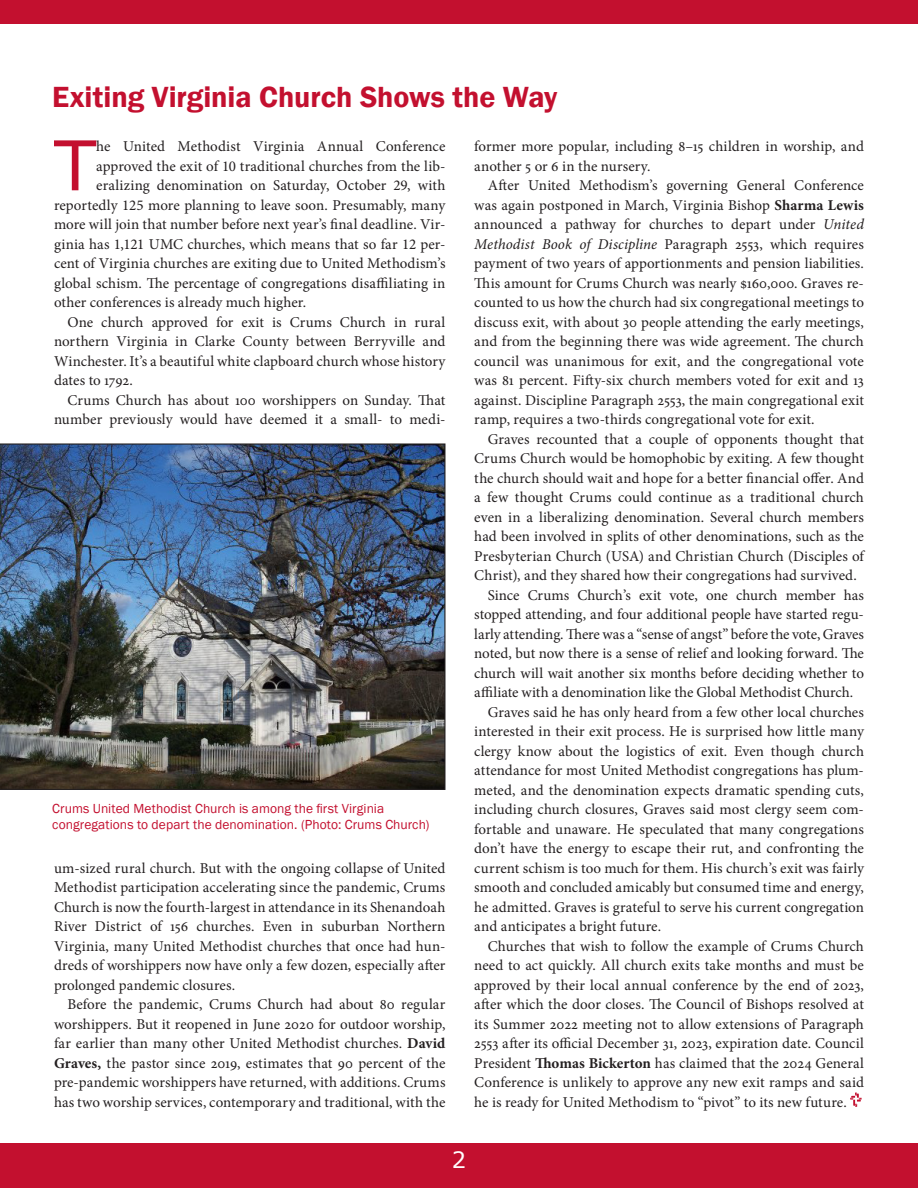
<style>
.page{position:relative;width:918px;height:1188px;background:#fff}
.page>*{position:absolute;margin:0;border:0;box-sizing:border-box;transform-origin:0 0}
.First_paragraph_Body{font:68.7px "Verdana";color:#c3102f}
.Heading{font:600 30px "Franklin Gothic";letter-spacing:-.005em;color:#c3102f}
.t1{font:22.5px "Verdana";color:#fff}
.Body_Text{font:15px/19.5px "Minion Pro";letter-spacing:.005em;color:#231f20;text-align:justify}
.First_paragraph_Body-2{font:15px "Minion Pro";letter-spacing:.005em;color:#231f20}
.t2{font:13.5px/16.2px "Franklin Gothic";letter-spacing:.005em;color:#c3102f}
.s1{font-weight:700}
.s2{font-style:italic}
</style>
<div class="page">
<div style="left:0;top:0;width:918px;height:23px;background:#c3102f"></div>
<div style="left:0;top:1143px;width:918px;height:45px;background:#c3102f"></div>
<svg style="left:850px;top:1093px;width:12px;height:14px"></svg>
<img style="left:0;top:443px;width:446px;height:347px">
<p class="Heading" style="left:52px;top:79px;width:507px">Exiting Virginia Church Shows the Way</p>
<p class="Body_Text" style="left:474px;top:137px;width:391px">former more popular, including 8–15 children in worship, and another 5 or 6 in the nursery.</p>
<p class="Body_Text" style="left:474px;top:176px;width:391px;text-indent:14px">After United Methodism’s governing General Conference was again postponed in March, Virginia Bishop <span class="s1">Sharma Lewis </span>announced a pathway for churches to depart under <span class="s2">United Methodist Book of Discipline</span> Paragraph 2553, which requires payment of two years of apportionments and pension liabilities.<br>This amount for Crums Church was nearly $160,000. Graves re&shy;counted to us how the church had six congregational meetings to discuss exit, with about 30 people attending the early meetings, and from the beginning there was wide agreement. The church council was unanimous for exit, and the congregational vote was 81 percent. Fifty-six church members voted for exit and 13 against. Discipline Paragraph 2553, the main congregational exit ramp, requires a two-thirds congregational vote for exit.</p>
<p class="Body_Text" style="left:474px;top:429px;width:391px;text-indent:14px">Graves recounted that a couple of opponents thought that Crums Church would be homophobic by exiting. A few thought the church should wait and hope for a better financial offer. And a few thought Crums could continue as a traditional church even in a liberalizing denomination. Several church members had been involved in splits of other denominations, such as the Presbyterian Church (USA) and Christian Church (Disciples of Christ), and they shared how their congregations had survived.</p>
<p class="Body_Text" style="left:474px;top:585px;width:391px;text-indent:14px">Since Crums Church’s exit vote, one church member has stopped attending, and four additional people have started regu&shy;larly attending. There was a “sense of angst” before the vote, Graves noted, but now there is a sense of relief and looking forward. The church will wait another six months before deciding whether to affiliate with a denomination like the Global Methodist Church.</p>
<p class="Body_Text" style="left:474px;top:702px;width:391px;text-indent:14px">Graves said he has only heard from a few other local churches interested in their exit process. He is surprised how little many clergy know about the logistics of exit. Even though church attendance for most United Methodist congregations has plum&shy;meted, and the denomination expects dramatic spending cuts, including church closures, Graves said most clergy seem com&shy;fortable and unaware. He speculated that many congregations don’t have the energy to escape their rut, and confronting the current schism is too much for them. His church’s exit was fairly smooth and concluded amicably but consumed time and energy, he admitted. Graves is grateful to serve his current congregation and anticipates a bright future.</p>
<p class="Body_Text" style="left:474px;top:936px;width:391px;text-indent:14px">Churches that wish to follow the example of Crums Church need to act quickly. All church exits take months and must be approved by their local annual conference by the end of 2023, after which the door closes. The Council of Bishops resolved at its Summer 2022 meeting not to allow extensions of Paragraph 2553 after its official December 31, 2023, expiration date. Council President <span class="s1">Thomas Bickerton</span> has claimed that the 2024 General Conference is unlikely to approve any new exit ramps and said he is ready for United Methodism to “pivot” to its new future.</p>
<p class="First_paragraph_Body" style="left:54px;top:118px;width:44px">T</p>
<p class="First_paragraph_Body-2" style="left:96px;top:136px;width:351px">he United Methodist Virginia Annual Conference</p>
<p class="First_paragraph_Body-2" style="left:96px;top:156px;width:351px">approved the exit of 10 traditional churches from the lib-</p>
<p class="First_paragraph_Body-2" style="left:96px;top:175px;width:351px">eralizing denomination on Saturday, October 29, with</p>
<p class="First_paragraph_Body-2" style="left:54px;top:195px;width:393px">reportedly 125 more planning to leave soon. Presumably, many</p>
<p class="First_paragraph_Body-2" style="left:54px;top:214px;width:393px">more will join that number before next year’s final deadline. Vir-</p>
<p class="First_paragraph_Body-2" style="left:54px;top:234px;width:393px">ginia has 1,121 UMC churches, which means that so far 12 per-</p>
<p class="First_paragraph_Body-2" style="left:54px;top:253px;width:393px">cent of Virginia churches are exiting due to United Methodism’s</p>
<p class="First_paragraph_Body-2" style="left:54px;top:273px;width:393px">global schism. The percentage of congregations disaffiliating in</p>
<p class="First_paragraph_Body-2" style="left:54px;top:292px;width:254px">other conferences is already much higher.</p>
<p class="Body_Text" style="left:54px;top:312px;width:393px;text-indent:14px">One church approved for exit is Crums Church in rural northern Virginia in Clarke County between Berryville and Winchester. It’s a beautiful white clapboard church whose history dates to 1792.</p>
<p class="Body_Text" style="left:54px;top:390px;width:393px;text-align:right">Crums Church has about 100 worshippers on Sunday. That number previously would have deemed it a small- to medi-</p>
<p class="t2" style="left:52px;top:801px;width:379px">Crums United Methodist Church is among the first Virginia congregations to depart the denomination. (Photo: Crums Church)</p>
<p class="Body_Text" style="left:54px;top:858px;width:393px">um-sized rural church. But with the ongoing collapse of United Methodist participation accelerating since the pandemic, Crums Church is now the fourth-largest in attendance in its Shenandoah River District of 156 churches. Even in suburban Northern Virginia, many United Methodist churches that once had hun&shy;dreds of worshippers now have only a few dozen, especially after prolonged pandemic closures.</p>
<p class="Body_Text" style="left:54px;top:995px;width:393px;text-indent:14px">Before the pandemic, Crums Church had about 80 regular worshippers. But it reopened in June 2020 for outdoor worship, far earlier than many other United Methodist churches. <span class="s1">David Graves,</span> the pastor since 2019, estimates that 90 percent of the pre-pandemic worshippers have returned, with additions. Crums has two worship services, contemporary and traditional, with the</p>
<p class="t1" style="left:452px;top:1144px;width:16px">2</p>
</div>
